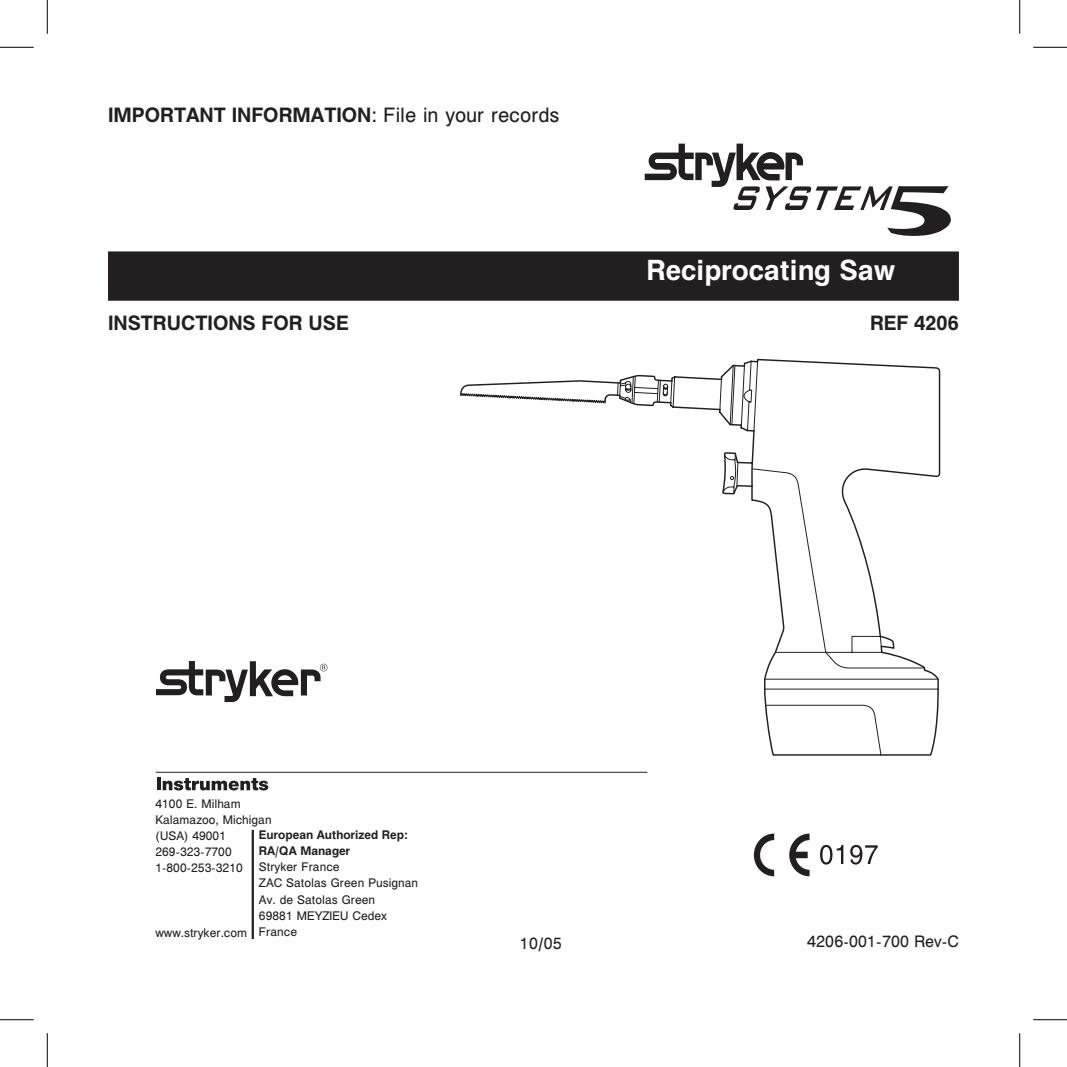
<style>
.page{position:relative;width:1067px;height:1067px;background:#fff}
.page>*{position:absolute;margin:0;border:0;box-sizing:border-box;transform-origin:0 0}
.t1{font:700 31.5px "Helen Pro";color:#fff}
.t2{font:700 22.5px "Helen Pro";color:#231f20}
.t3{font:18px "Helen Pro";color:#231f20}
.t4{font:13.5px/16.2px "Helen Pro";color:#231f20}
.t5{font:700 13.5px/16.2px "Helen Pro";color:#231f20}
.s1{font-weight:400}
</style>
<div class="page">
<div style="left:109px;top:252px;width:848px;height:47px;background:#231f20"></div>
<div style="left:108px;top:251px;width:850px;height:50px;border:2px solid #231f20"></div>
<svg style="left:754px;top:833px;width:20px;height:43px"></svg>
<svg style="left:789px;top:833px;width:20px;height:43px"></svg>
<svg style="left:820px;top:845px;width:23px;height:19px"></svg>
<svg style="left:850px;top:845px;width:27px;height:19px"></svg>
<svg style="left:644px;top:144px;width:306px;height:92px"></svg>
<svg style="left:724px;top:359px;width:216px;height:396px"></svg>
<svg style="left:722px;top:453px;width:16px;height:41px"></svg>
<svg style="left:460px;top:359px;width:299px;height:73px"></svg>
<hr style="left:252px;top:830px;width:2px;height:109px;background:#231f20">
<hr style="left:156px;top:772px;width:491px;height:1px;background:#231f20">
<hr style="left:157px;top:777px;width:4px;height:13px;background:#231f20">
<svg style="left:163px;top:778px;width:105px;height:12px"></svg>
<svg style="left:156px;top:661px;width:171px;height:41px"></svg>
<hr style="left:0;top:47px;width:34px;height:1px;background:#000">
<hr style="left:1033px;top:47px;width:33px;height:1px;background:#000">
<hr style="left:0;top:1019px;width:34px;height:1px;background:#000">
<hr style="left:1033px;top:1019px;width:33px;height:1px;background:#000">
<hr style="left:47px;top:0;width:1px;height:34px;background:#000">
<hr style="left:47px;top:1033px;width:1px;height:33px;background:#000">
<hr style="left:1019px;top:0;width:1px;height:34px;background:#000">
<hr style="left:1019px;top:1033px;width:1px;height:33px;background:#000">
<h2 class="t2" style="left:108px;top:104px;width:453px">IMPORTANT INFORMATION<span class="s1">: File in your records</span></h2>
<h1 class="t1" style="left:646px;top:254px;width:250px">RECIPROCATING SAW</h1>
<h2 class="t2" style="left:108px;top:311px;width:242px">INSTRUCTIONS FOR USE</h2>
<h2 class="t2" style="left:870px;top:311px;width:90px">REF 4206</h2>
<p class="t4" style="left:155px;top:795px;width:118px">41 00 E. Milham<br>Kalamazoo, Michigan (USA) 49001<br>269-323-7700<br>1 -800-253-321 0</p>
<p class="t5" style="left:259px;top:826px;width:151px">EUROPEAN AUTHORIZED REP:<br>RA/QA MANAGER</p>
<p class="t4" style="left:259px;top:858px;width:161px">Stryker France<br>ZAC Satolas Green Pusignan<br>Av. de Satolas Green<br>69881 MEYZIEU Cedex<br>France</p>
<p class="t4" style="left:155px;top:924px;width:93px">www.stryker.com</p>
<h3 class="t3" style="left:520px;top:933px;width:43px">1 0/05</h3>
<h3 class="t3" style="left:807px;top:932px;width:153px">4206-001 -700 Rev-C</h3>
</div>
